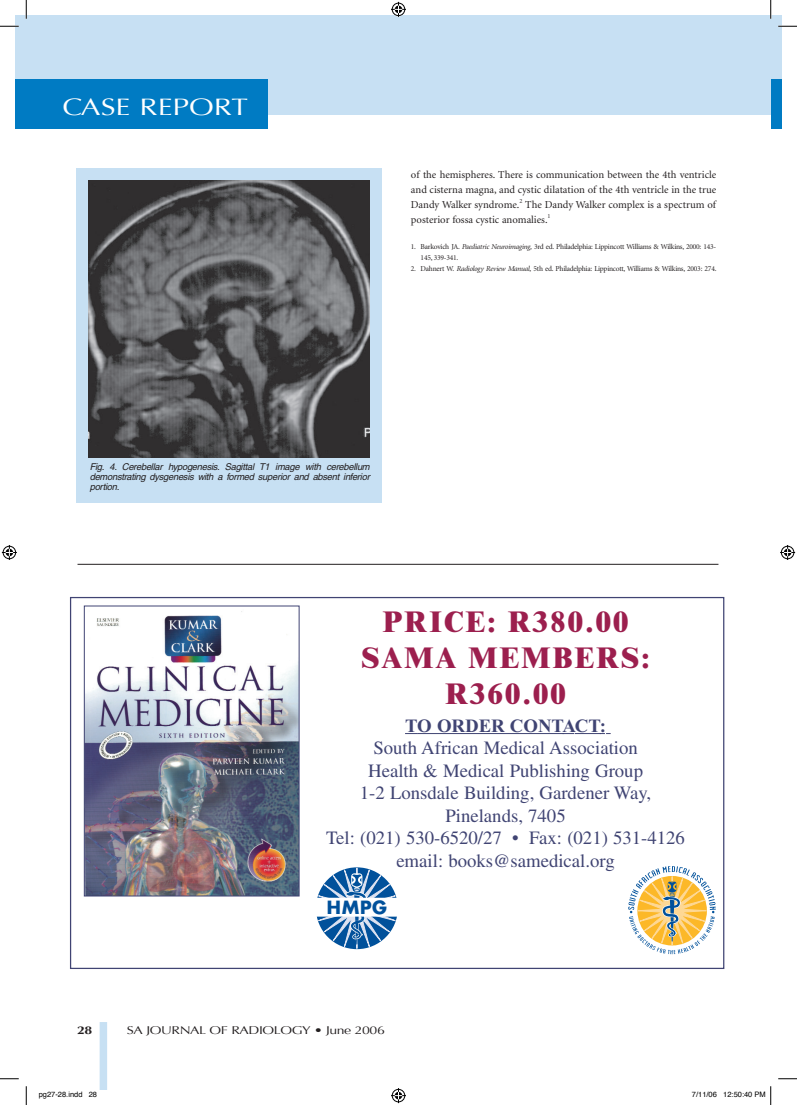
<style>
.page{position:relative;width:797px;height:1105px;background:#fff}
.page>*{position:absolute;margin:0;border:0;box-sizing:border-box;transform-origin:0 0}
.t1{font:800 30px/36px "Times New Roman";letter-spacing:.055em;color:#9c1f4e;text-align:center}
.t2{font:23.75px "Optima";color:#fff;scale:1.25 1}
.t3{font:700 20px "Futura T";color:#01519b}
.t4{font:18.75px/22.5px "Times";color:#404473;text-align:center}
.t5{font:700 18.75px "Times New Roman";color:#404473}
.t6{font:11.25px "Optima";letter-spacing:-.03em;color:#231f20;scale:1.25 1}
.t7{font:700 11.25px "Optima";color:#231f20;scale:1.25 1}
.t8{font:10.62px/15px "Minion";color:#231f20;text-align:justify}
.t9{font:italic 9.38px/10px "Helvetica";letter-spacing:-.03em;color:#231f20;text-align:justify}
.t10{font:7.5px/11.2px "Minion";letter-spacing:-.03em;color:#231f20}
.t11{font:7.5px "Helvetica";color:#000}
.s1{font-style:italic}
</style>
<div class="page">
<div style="left:16px;top:16px;width:754px;height:99px;background:#c7e0f3"></div>
<div style="left:770px;top:16px;width:11px;height:99px;background:#c7e0f3"></div>
<div style="left:770px;top:79px;width:11px;height:50px;background:#007bc3"></div>
<div style="left:100px;top:1022px;width:7px;height:67px;background:#c7e0f3"></div>
<div style="left:76px;top:168px;width:306px;height:335px;background:#c7e0f3"></div>
<img style="left:89px;top:180px;width:280px;height:278px">
<hr style="left:77px;top:564px;width:641px;height:1px;background:#231f20">
<div style="left:16px;top:79px;width:252px;height:50px;background:#007bc3"></div>
<svg style="left:70px;top:596px;width:655px;height:373px"></svg>
<svg style="left:0;top:25px;width:19px;height:2px"></svg>
<svg style="left:778px;top:25px;width:19px;height:2px"></svg>
<svg style="left:0;top:1078px;width:19px;height:1px"></svg>
<svg style="left:778px;top:1078px;width:19px;height:1px"></svg>
<svg style="left:25px;top:0;width:2px;height:19px"></svg>
<svg style="left:25px;top:1086px;width:2px;height:19px"></svg>
<svg style="left:770px;top:0;width:1px;height:19px"></svg>
<svg style="left:391px;top:2px;width:15px;height:15px"></svg>
<svg style="left:391px;top:1088px;width:15px;height:15px"></svg>
<svg style="left:2px;top:545px;width:15px;height:15px"></svg>
<svg style="left:780px;top:545px;width:15px;height:15px"></svg>
<svg style="left:770px;top:1086px;width:2px;height:19px"></svg>
<h2 class="t2" style="left:62px;top:93px;width:150px">CASE REPORT</h2>
<p class="t8" style="left:411px;top:167px;width:307px">of the hemispheres. There is communication between the 4th ventricle and cisterna magna, and cystic dilatation of the 4th ventricle in the true Dandy Walker syndrome.<sup>2</sup> The Dandy Walker complex is a spectrum of posterior fossa cystic anomalies.<sup>1</sup></p>
<p class="t10" style="left:420px;top:241px;width:297px;text-indent:-10px">1. Barkovich JA. <span class="s1">Paediatric Neuroimaging,</span> 3rd ed. Philadelphia: Lippincott Williams &amp; Wilkins, 2000: 143-<br>145, 339-341.</p>
<p class="t10" style="left:411px;top:264px;width:307px">2. Dahnert W. <span class="s1">Radiology Review Manual,</span> 5th ed. Philadelphia: Lippincott, Williams &amp; Wilkins, 2003: 274.</p>
<p class="t9" style="left:90px;top:462px;width:281px">Fig. 4. Cerebellar hypogenesis. Sagittal T1 image with cerebellum demonstrating dysgenesis with a formed superior and absent inferior portion.</p>
<h1 class="t1" style="left:361px;top:603px;width:290px">PRICE: R380.00<br>SAMA MEMBERS:<br>R360.00</h1>
<h3 class="t5" style="left:405px;top:715px;width:202px">TO ORDER CONTACT:</h3>
<h3 class="t4" style="left:326px;top:737px;width:360px">South African Medical Association<br>Health &amp; Medical Publishing Group<br>1-2 Lonsdale Building, Gardener Way, Pinelands, 7405<br>Tel: (021) 530-6520/27 • Fax: (021) 531-4126 email: books@samedical.org</h3>
<h3 class="t3" style="left:326px;top:896px;width:62px">HMPG</h3>
<p class="t7" style="left:77px;top:1023px;width:14px">28</p>
<p class="t6" style="left:127px;top:1023px;width:208px">SA JOURNAL OF RADIOLOGY • June 2006</p>
<p class="t11" style="left:39px;top:1090px;width:60px">pg27-28.indd 28</p>
<p class="t11" style="left:692px;top:1090px;width:75px">7/11/06 12:50:40 PM</p>
</div>
